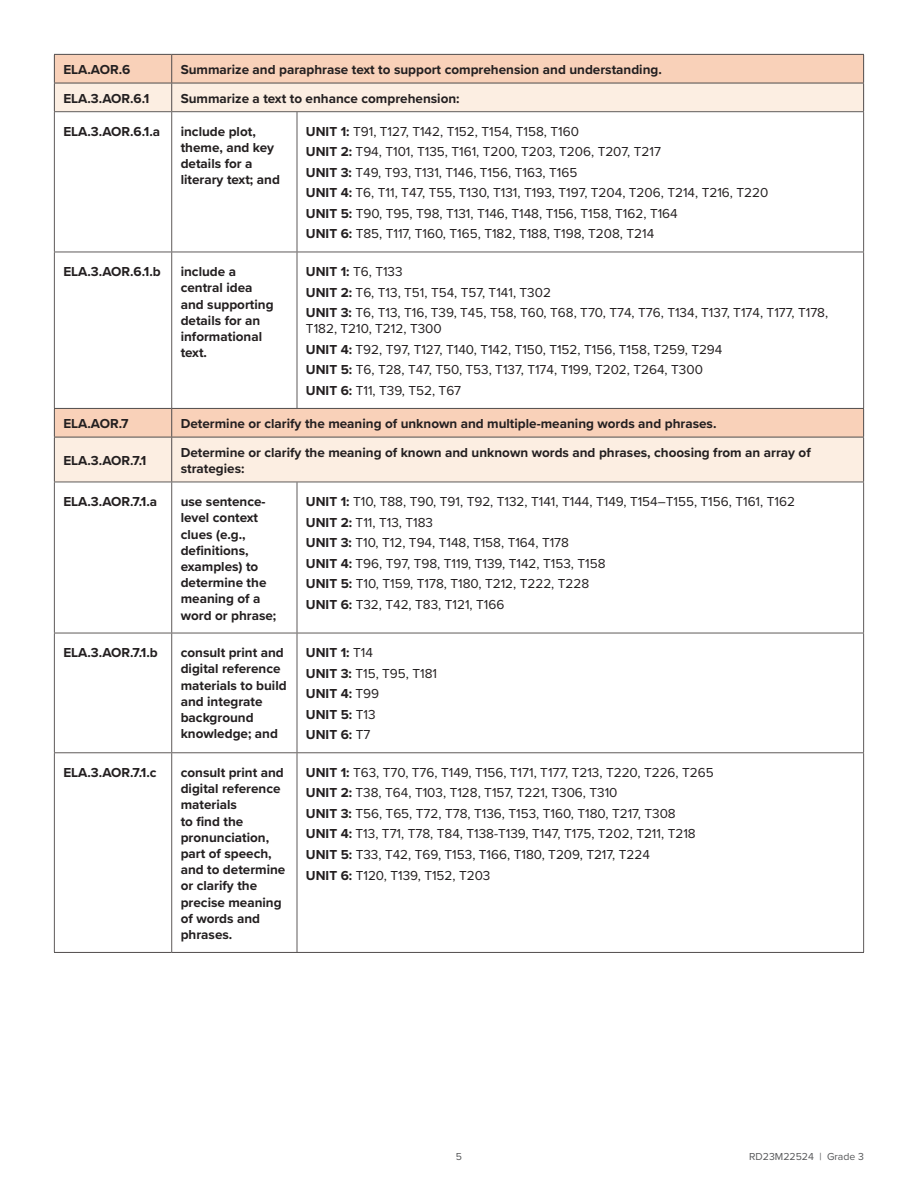
<style>
.page{position:relative;width:918px;height:1188px;background:#fff}
.page>*{position:absolute;margin:0;border:0;box-sizing:border-box;transform-origin:0 0}
.ChartText{font:13.5px/16.2px "Proxima Nova";color:#231f20}
.Chart_1stCol{font:700 13.5px/16.2px "Proxima Nova";color:#231f20}
.BHead{font:700 13.5px/16.2px "Proxima Nova";color:#231f20}
.ChartText-2{font:700 13.5px "Proxima Nova";color:#231f20}
.t1{font:10.5px "Proxima Nova";color:#57585a}
.s1{font-weight:700}
.s2{font-weight:400}
</style>
<div class="page">
<div style="left:55px;top:55px;width:808px;height:28px;background:#f9d1b9"></div>
<svg style="left:55px;top:84px;width:808px;height:398px"></svg>
<svg style="left:54px;top:55px;width:1px;height:56px"></svg>
<svg style="left:171px;top:55px;width:1px;height:56px"></svg>
<svg style="left:54px;top:409px;width:1px;height:28px"></svg>
<svg style="left:171px;top:409px;width:1px;height:28px"></svg>
<hr style="left:54px;top:437px;width:1px;height:45px;background:#504c4c">
<hr style="left:171px;top:437px;width:1px;height:45px;background:#504c4c">
<svg style="left:863px;top:55px;width:1px;height:56px"></svg>
<svg style="left:863px;top:409px;width:1px;height:28px"></svg>
<hr style="left:863px;top:437px;width:1px;height:45px;background:#504c4c">
<hr style="left:54px;top:111px;width:118px;height:1px;background:#5f5b5a">
<hr style="left:54px;top:112px;width:1px;height:140px;background:#5f5b5a">
<hr style="left:172px;top:111px;width:125px;height:1px;background:#5f5b5a">
<hr style="left:171px;top:112px;width:1px;height:140px;background:#5f5b5a">
<hr style="left:54px;top:252px;width:118px;height:1px;background:#5f5b5a">
<hr style="left:54px;top:252px;width:1px;height:156px;background:#5f5b5a">
<hr style="left:172px;top:252px;width:125px;height:1px;background:#5f5b5a">
<hr style="left:171px;top:252px;width:1px;height:156px;background:#5f5b5a">
<hr style="left:54px;top:482px;width:118px;height:1px;background:#5f5b5a">
<hr style="left:54px;top:482px;width:1px;height:151px;background:#5f5b5a">
<hr style="left:172px;top:482px;width:125px;height:1px;background:#5f5b5a">
<hr style="left:171px;top:482px;width:1px;height:151px;background:#5f5b5a">
<hr style="left:54px;top:633px;width:118px;height:1px;background:#5f5b5a">
<hr style="left:54px;top:633px;width:1px;height:119px;background:#5f5b5a">
<hr style="left:172px;top:633px;width:125px;height:1px;background:#5f5b5a">
<hr style="left:171px;top:633px;width:1px;height:119px;background:#5f5b5a">
<hr style="left:54px;top:752px;width:118px;height:1px;background:#5f5b5a">
<hr style="left:54px;top:753px;width:1px;height:199px;background:#5f5b5a">
<hr style="left:172px;top:752px;width:125px;height:1px;background:#5f5b5a">
<hr style="left:171px;top:753px;width:1px;height:199px;background:#5f5b5a">
<hr style="left:297px;top:111px;width:567px;height:1px;background:#5f5b5a">
<hr style="left:297px;top:112px;width:1px;height:140px;background:#5f5b5a">
<hr style="left:863px;top:112px;width:1px;height:140px;background:#5f5b5a">
<hr style="left:297px;top:252px;width:567px;height:1px;background:#5f5b5a">
<hr style="left:297px;top:252px;width:1px;height:156px;background:#5f5b5a">
<hr style="left:863px;top:252px;width:1px;height:156px;background:#5f5b5a">
<hr style="left:297px;top:482px;width:567px;height:1px;background:#5f5b5a">
<hr style="left:297px;top:482px;width:1px;height:151px;background:#5f5b5a">
<hr style="left:863px;top:482px;width:1px;height:151px;background:#5f5b5a">
<hr style="left:297px;top:633px;width:567px;height:1px;background:#5f5b5a">
<hr style="left:297px;top:633px;width:1px;height:119px;background:#5f5b5a">
<hr style="left:863px;top:633px;width:1px;height:119px;background:#5f5b5a">
<hr style="left:297px;top:752px;width:567px;height:1px;background:#5f5b5a">
<hr style="left:297px;top:753px;width:1px;height:199px;background:#5f5b5a">
<hr style="left:863px;top:753px;width:1px;height:199px;background:#5f5b5a">
<hr style="left:54px;top:54px;width:118px;height:1px;background:#504c4c">
<hr style="left:172px;top:54px;width:125px;height:1px;background:#504c4c">
<hr style="left:297px;top:54px;width:567px;height:1px;background:#504c4c">
<hr style="left:54px;top:83px;width:118px;height:1px;background:#504c4c">
<hr style="left:172px;top:83px;width:125px;height:1px;background:#504c4c">
<hr style="left:297px;top:83px;width:567px;height:1px;background:#504c4c">
<hr style="left:54px;top:408px;width:118px;height:1px;background:#504c4c">
<hr style="left:172px;top:408px;width:125px;height:1px;background:#504c4c">
<hr style="left:297px;top:408px;width:567px;height:1px;background:#504c4c">
<hr style="left:54px;top:437px;width:118px;height:1px;background:#504c4c">
<hr style="left:172px;top:437px;width:125px;height:1px;background:#504c4c">
<hr style="left:297px;top:437px;width:567px;height:1px;background:#504c4c">
<hr style="left:54px;top:952px;width:118px;height:1px;background:#504c4c">
<hr style="left:172px;top:952px;width:125px;height:1px;background:#504c4c">
<hr style="left:297px;top:952px;width:567px;height:1px;background:#504c4c">
<p class="BHead" style="left:63px;top:61px;width:69px">ELA.AOR.6</p>
<p class="BHead" style="left:181px;top:61px;width:483px">Summarize and paraphrase text to support comprehension and understanding.</p>
<p class="BHead" style="left:63px;top:90px;width:88px">ELA.3.AOR.6.1</p>
<p class="BHead" style="left:181px;top:90px;width:280px">Summarize a text to enhance comprehension:</p>
<p class="Chart_1stCol" style="left:63px;top:123px;width:98px">ELA.3.AOR.6.1.a</p>
<p class="Chart_1stCol" style="left:181px;top:123px;width:101px">include plot, theme, and key details for a literary text; and</p>
<p class="ChartText" style="left:306px;top:123px;width:275px"><span class="s1">UNIT 1:</span> T91, T127, T142, T152, T154, T158, T160</p>
<p class="ChartText" style="left:306px;top:143px;width:356px"><span class="s1">UNIT 2:</span> T94, T101, T135, T161, T200, T203, T206, T207, T217</p>
<p class="ChartText" style="left:306px;top:164px;width:273px"><span class="s1">UNIT 3:</span> T49, T93, T131, T146, T156, T163, T165</p>
<p class="ChartText" style="left:306px;top:184px;width:464px"><span class="s1">UNIT 4:</span> T6, T11, T47, T55, T130, T131, T193, T197, T204, T206, T214, T216, T220</p>
<p class="ChartText" style="left:306px;top:205px;width:373px"><span class="s1">UNIT 5:</span> T90, T95, T98, T131, T146, T148, T156, T158, T162, T164</p>
<p class="ChartText" style="left:306px;top:225px;width:350px"><span class="s1">UNIT 6:</span> T85, T117, T160, T165, T182, T188, T198, T208, T214</p>
<p class="Chart_1stCol" style="left:63px;top:263px;width:99px">ELA.3.AOR.6.1.b</p>
<p class="Chart_1stCol" style="left:181px;top:263px;width:94px">include a central idea and supporting details for an informational text.</p>
<p class="ChartText" style="left:306px;top:263px;width:98px"><span class="s1">UNIT 1:</span> T6, T133</p>
<p class="ChartText" style="left:306px;top:283px;width:247px"><span class="s1">UNIT 2:</span> T6, T13, T51, T54, T57, T141, T302</p>
<p class="ChartText" style="left:306px;top:304px;width:524px"><span class="s1">UNIT 3:</span> T6, T13, T16, T39, T45, T58, T60, T68, T70, T74, T76, T134, T137, T174, T177, T178,<br>T182, T210, T212, T300</p>
<p class="ChartText" style="left:306px;top:341px;width:418px"><span class="s1">UNIT 4:</span> T92, T97, T127, T140, T142, T150, T152, T156, T158, T259, T294</p>
<p class="ChartText" style="left:306px;top:361px;width:398px"><span class="s1">UNIT 5:</span> T6, T28, T47, T50, T53, T137, T174, T199, T202, T264, T300</p>
<p class="ChartText" style="left:306px;top:382px;width:157px"><span class="s1">UNIT 6:</span> T11, T39, T52, T67</p>
<p class="BHead" style="left:63px;top:415px;width:67px">ELA.AOR.7</p>
<p class="BHead" style="left:181px;top:415px;width:537px">Determine or clarify the meaning of unknown and multiple-meaning words and phrases.</p>
<p class="BHead" style="left:63px;top:452px;width:85px">ELA.3.AOR.7.1</p>
<p class="BHead" style="left:181px;top:444px;width:632px">Determine or clarify the meaning of known and unknown words and phrases, choosing from an array of strategies:</p>
<p class="Chart_1stCol" style="left:63px;top:493px;width:95px">ELA.3.AOR.7.1.a</p>
<p class="Chart_1stCol" style="left:181px;top:493px;width:97px">use sentence&shy;level context clues (e.g., definitions, examples) to determine the meaning of a word or phrase;</p>
<p class="ChartText" style="left:306px;top:493px;width:491px"><span class="s1">UNIT 1:</span> T10, T88, T90, T91, T92, T132, T141, T144, T149, T154–T155, T156, T161, T162</p>
<p class="ChartText" style="left:306px;top:513px;width:129px"><span class="s1">UNIT 2:</span> T11, T13, T183</p>
<p class="ChartText" style="left:306px;top:534px;width:265px"><span class="s1">UNIT 3:</span> T10, T12, T94, T148, T158, T164, T178</p>
<p class="ChartText" style="left:306px;top:554px;width:301px"><span class="s1">UNIT 4:</span> T96, T97, T98, T119, T139, T142, T153, T158</p>
<p class="ChartText" style="left:306px;top:575px;width:285px"><span class="s1">UNIT 5:</span> T10, T159, T178, T180, T212, T222, T228</p>
<p class="ChartText" style="left:306px;top:596px;width:200px"><span class="s1">UNIT 6:</span> T32, T42, T83, T121, T166</p>
<p class="Chart_1stCol" style="left:63px;top:644px;width:96px">ELA.3.AOR.7.1.b</p>
<p class="Chart_1stCol" style="left:181px;top:644px;width:108px">consult print and digital reference materials to build and integrate background knowledge; and</p>
<p class="ChartText-2" style="left:306px;top:643px;width:68px">UNIT 1: <span class="s2">T14</span></p>
<p class="ChartText" style="left:306px;top:665px;width:133px"><span class="s1">UNIT 3:</span> T15, T95, T181</p>
<p class="ChartText-2" style="left:306px;top:684px;width:75px">UNIT 4: <span class="s2">T99</span></p>
<p class="ChartText-2" style="left:306px;top:704px;width:71px">UNIT 5: <span class="s2">T13</span></p>
<p class="ChartText-2" style="left:306px;top:725px;width:66px">UNIT 6: <span class="s2">T7</span></p>
<p class="Chart_1stCol" style="left:63px;top:764px;width:95px">ELA.3.AOR.7.1.c</p>
<p class="Chart_1stCol" style="left:181px;top:764px;width:106px">consult print and digital reference materials<br>to find the pronunciation, part of speech, and to determine or clarify the precise meaning of words and phrases.</p>
<p class="ChartText" style="left:306px;top:764px;width:409px"><span class="s1">UNIT 1:</span> T63, T70, T76, T149, T156, T171, T177, T213, T220, T226, T265</p>
<p class="ChartText" style="left:306px;top:784px;width:313px"><span class="s1">UNIT 2:</span> T38, T64, T103, T128, T157, T221, T306, T310</p>
<p class="ChartText" style="left:306px;top:805px;width:371px"><span class="s1">UNIT 3:</span> T56, T65, T72, T78, T136, T153, T160, T180, T217, T308</p>
<p class="ChartText" style="left:306px;top:825px;width:391px"><span class="s1">UNIT 4:</span> T13, T71, T78, T84, T138-T139, T147, T175, T202, T211, T218</p>
<p class="ChartText" style="left:306px;top:846px;width:345px"><span class="s1">UNIT 5:</span> T33, T42, T69, T153, T166, T180, T209, T217, T224</p>
<p class="ChartText" style="left:306px;top:866px;width:186px"><span class="s1">UNIT 6:</span> T120, T139, T152, T203</p>
<p class="t1" style="left:456px;top:1149px;width:8px">5</p>
<p class="t1" style="left:749px;top:1149px;width:116px">RD23M22524 | Grade 3</p>
</div>
